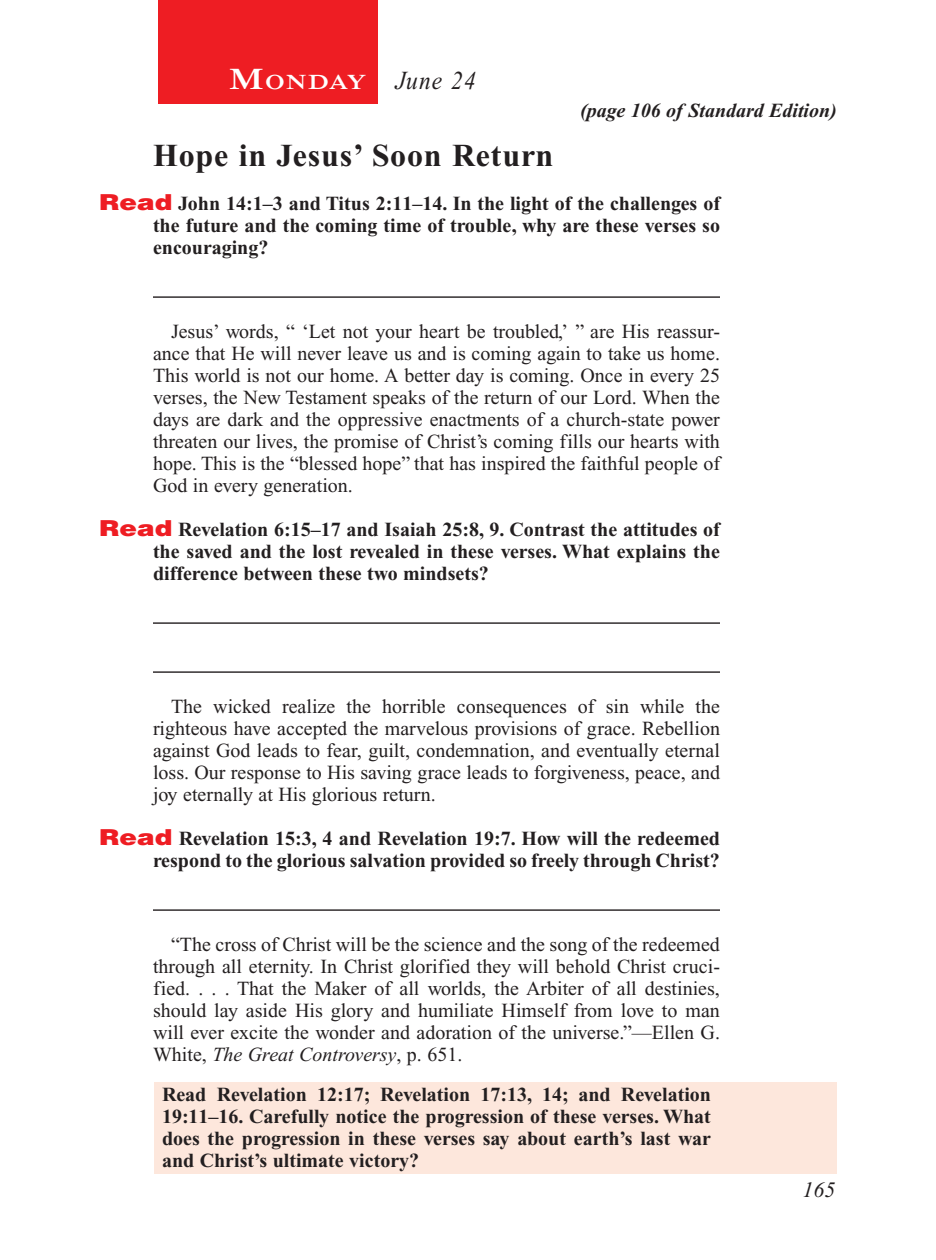
<style>
.page{position:relative;width:936px;height:1260px;background:#fff}
.page>*{position:absolute;margin:0;border:0;box-sizing:border-box;transform-origin:0 0}
.Head{font:700 32px "Times New Roman PS Std";letter-spacing:.025em;color:#231f20}
.Lesson_Dates{font:italic 26px "Times New Roman PS Std";letter-spacing:.05em;color:#231f20;scale:.9 1}
.PageNumbers{font:italic 22px "Times New Roman PS Std";color:#231f20}
.Daily_Header{font:600 21px "Times NRMT Std";letter-spacing:.045em;color:#fff;scale:1.1 1}
.Body{font:20px/22px "Times New Roman PS Std";color:#231f20;text-align:justify}
.Question{font:700 20px/22px "Times New Roman PS Std";color:#231f20;text-align:justify}
.x-screened_box-text{font:700 20px/22px "Times New Roman PS Std";color:#231f20;text-align:justify}
.Question_NO_SB{font:700 20px/22px "Times New Roman PS Std";color:#231f20;text-align:justify}
.Page_from_SE{font:italic 700 20px "Times New Roman PS Std";color:#231f20}
.s1{font-size:30px}
.s2{font-family:"Helvetica LT Std";font-weight:900;font-size:22px;color:#ee1d23}
.s3{font-style:italic}
</style>
<div class="page">
<div style="left:158px;top:0;width:220px;height:103px;background:#ee1d23"></div>
<div style="left:155px;top:1082px;width:682px;height:92px;background:#fde7dc"></div>
<hr style="left:153px;top:296px;width:567px;height:2px;background:#231f20">
<hr style="left:153px;top:622px;width:567px;height:2px;background:#231f20">
<hr style="left:153px;top:671px;width:567px;height:2px;background:#231f20">
<hr style="left:153px;top:909px;width:567px;height:2px;background:#231f20">
<p class="Daily_Header" style="left:229px;top:70px;width:127px"><span class="s1">M</span>ONDAY</p>
<p class="Lesson_Dates" style="left:396px;top:66px;width:91px">June 24</p>
<p class="Page_from_SE" style="left:580px;top:100px;width:258px">(page 106 of Standard Edition)</p>
<p class="Head" style="left:153px;top:138px;width:402px">Hope in Jesus’ Soon Return</p>
<p class="Question_NO_SB" style="left:153px;top:193px;width:569px;text-indent:-54px"><span class="s2">Read</span> John 14:1–3 and Titus 2:11–14. In the light of the challenges of the future and the coming time of trouble, why are these verses so encouraging?</p>
<p class="Body" style="left:153px;top:321px;width:569px;text-indent:18px">Jesus’ words, “ ‘Let not your heart be troubled,’ ” are His reassur&shy;ance that He will never leave us and is coming again to take us home.<br>This world is not our home. A better day is coming. Once in every 25 verses, the New Testament speaks of the return of our Lord. When the days are dark and the oppressive enactments of a church-state power threaten our lives, the promise of Christ’s coming fills our hearts with hope. This is the “blessed hope” that has inspired the faithful people of God in every generation.</p>
<p class="Question" style="left:153px;top:519px;width:568px;text-indent:-54px"><span class="s2">Read</span> Revelation 6:15–17 and Isaiah 25:8, 9. Contrast the attitudes of the saved and the lost revealed in these verses. What explains the difference between these two mindsets?</p>
<p class="Body" style="left:153px;top:696px;width:569px;text-indent:18px">The wicked realize the horrible consequences of sin while the righteous have accepted the marvelous provisions of grace. Rebellion against God leads to fear, guilt, condemnation, and eventually eternal loss. Our response to His saving grace leads to forgiveness, peace, and joy eternally at His glorious return.</p>
<p class="Question" style="left:99px;top:828px;width:623px;text-align:right"><span class="s2">Read</span> Revelation 15:3, 4 and Revelation 19:7. How will the redeemed respond to the glorious salvation provided so freely through Christ?</p>
<p class="Body" style="left:153px;top:934px;width:569px;text-indent:18px">“The cross of Christ will be the science and the song of the redeemed through all eternity. In Christ glorified they will behold Christ cruci&shy;fied. . . . That the Maker of all worlds, the Arbiter of all destinies, should lay aside His glory and humiliate Himself from love to man will ever excite the wonder and adoration of the universe.”—Ellen G.<br>White, <span class="s3">The Great Controversy</span>, p. 651.</p>
<p class="x-screened_box-text" style="left:162px;top:1084px;width:551px">Read Revelation 12:17; Revelation 17:13, 14; and Revelation 19:11–16. Carefully notice the progression of these verses. What does the progression in these verses say about earth’s last war and Christ’s ultimate victory?</p>
<p class="PageNumbers" style="left:802px;top:1178px;width:34px">165</p>
</div>
